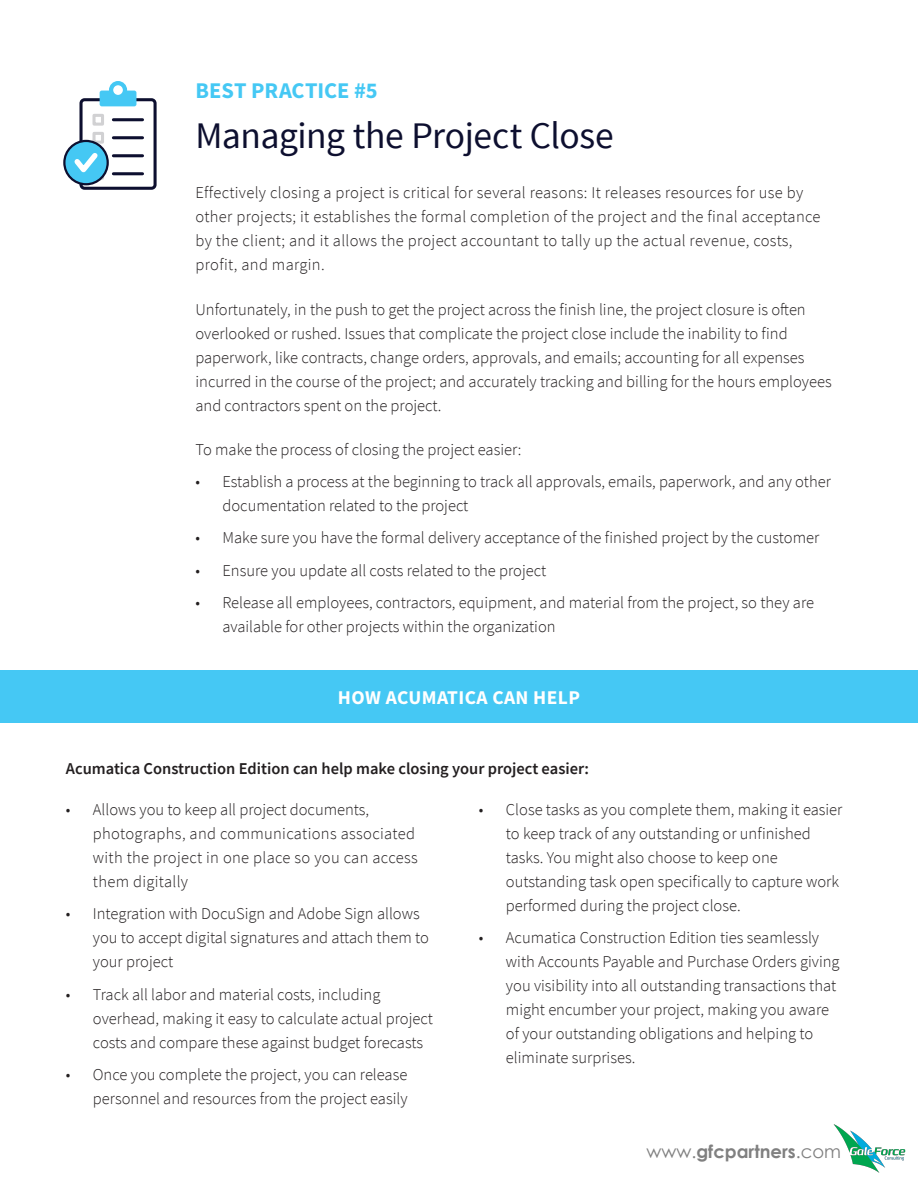
<style>
.page{position:relative;width:918px;height:1188px;background:#fff}
.page>*{position:absolute;margin:0;border:0;box-sizing:border-box;transform-origin:0 0}
.t1{font:37.5px "Source Sans Pro";letter-spacing:-.015em;color:#0d0f2f}
.t2{font:700 22.5px "Source Sans Pro";color:#45c8f4}
.t3{font:700 19.5px "Source Sans Pro";letter-spacing:.02em;color:#fff}
.t4{font:700 18px "Century Gothic";color:#808080}
.t5{font:300 16.5px/24px "Source Sans Pro";color:#231f20}
.t6{font:300 16.5px/24px "Source Sans Pro";letter-spacing:.02em;color:#231f20}
.t7{font:600 16.5px "Source Sans Pro";color:#231f20}
.s1{font-weight:400}
</style>
<div class="page">
<div style="left:0;top:670px;width:918px;height:53px;background:#45c8f4"></div>
<div style="left:79px;top:98px;width:78px;height:92px;border:3px solid #0d0f2f;border-radius:4px"></div>
<svg style="left:100px;top:81px;width:36px;height:25px"></svg>
<hr style="left:113px;top:118px;width:30px;height:3px;background:#0d0f2f">
<hr style="left:113px;top:136px;width:30px;height:3px;background:#0d0f2f">
<hr style="left:113px;top:154px;width:30px;height:3px;background:#0d0f2f">
<hr style="left:113px;top:172px;width:30px;height:3px;background:#0d0f2f">
<svg style="left:64px;top:141px;width:44px;height:43px"></svg>
<div style="left:63px;top:140px;width:46px;height:45px;border:2px solid #0d0f2f;border-radius:50%"></div>
<svg style="left:70px;top:112px;width:36px;height:69px"></svg>
<img style="left:833px;top:1124px;width:73px;height:49px">
<p class="t2" style="left:195px;top:75px;width:184px">BEST PRACTICE #5</p>
<p class="t1" style="left:195px;top:112px;width:420px">Managing the Project Close</p>
<p class="t6" style="left:195px;top:181px;width:627px">Effectively closing a project is critical for several reasons: It releases resources for use by other projects; it establishes the formal completion of the project and the final acceptance by the client; and it allows the project accountant to tally up the actual revenue, costs, profit, and margin.</p>
<p class="t5" style="left:195px;top:297px;width:638px">Unfortunately, in the push to get the project across the finish line, the project closure is often overlooked or rushed. Issues that complicate the project close include the inability to find paperwork, like contracts, change orders, approvals, and emails; accounting for all expenses incurred in the course of the project; and accurately tracking and billing for the hours employees and contractors spent on the project.</p>
<p class="t5" style="left:195px;top:437px;width:328px">To make the process of closing the project easier:</p>
<p class="t5" style="left:222px;top:470px;width:610px;text-indent:-27px">• Establish a process at the beginning to track all approvals, emails, paperwork, and any other documentation related to the project</p>
<p class="t5" style="left:195px;top:526px;width:625px">• Make sure you have the formal delivery acceptance of the finished project by the customer</p>
<p class="t5" style="left:195px;top:558px;width:352px">• Ensure you update all costs related to the project</p>
<p class="t5" style="left:222px;top:590px;width:593px;text-indent:-27px">• Release all employees, contractors, equipment, and material from the project, so they are available for other projects within the organization</p>
<p class="t3" style="left:338px;top:685px;width:244px">HOW ACUMATICA CAN HELP</p>
<p class="t7" style="left:66px;top:758px;width:525px">Acumatica Construction Edition can help make closing your project easier:</p>
<p class="t6" style="left:93px;top:798px;width:326px;text-indent:-27px">• Allows you to keep all project documents, photographs, and communications associated with the project in one place so you can access them digitally</p>
<p class="t5" style="left:93px;top:902px;width:337px;text-indent:-27px">• Integration with DocuSign and Adobe Sign allows you to accept digital signatures and attach them to your project</p>
<p class="t5" style="left:93px;top:982px;width:341px;text-indent:-27px">• Track all labor and material costs, including overhead, making it easy to calculate actual project costs and compare these against budget forecasts</p>
<p class="t5" style="left:66px;top:1062px;width:343px;text-align:right">• Once you complete the project, you can release personnel and resources from the project easily</p>
<p class="t5" style="left:506px;top:798px;width:338px;text-indent:-27px">• Close tasks as you complete them, making it easier to keep track of any outstanding or unfinished tasks. You might also choose to keep one outstanding task open specifically to capture work performed during the project close.</p>
<p class="t5" style="left:506px;top:926px;width:335px;text-indent:-27px">• Acumatica Construction Edition ties seamlessly with Accounts Payable and Purchase Orders giving you visibility into all outstanding transactions that might encumber your project, making you aware of your outstanding obligations and helping to eliminate surprises.</p>
<p class="t4" style="left:647px;top:1138px;width:196px"><span class="s1">www.</span>gfcpartners<span class="s1">.com</span></p>
</div>
